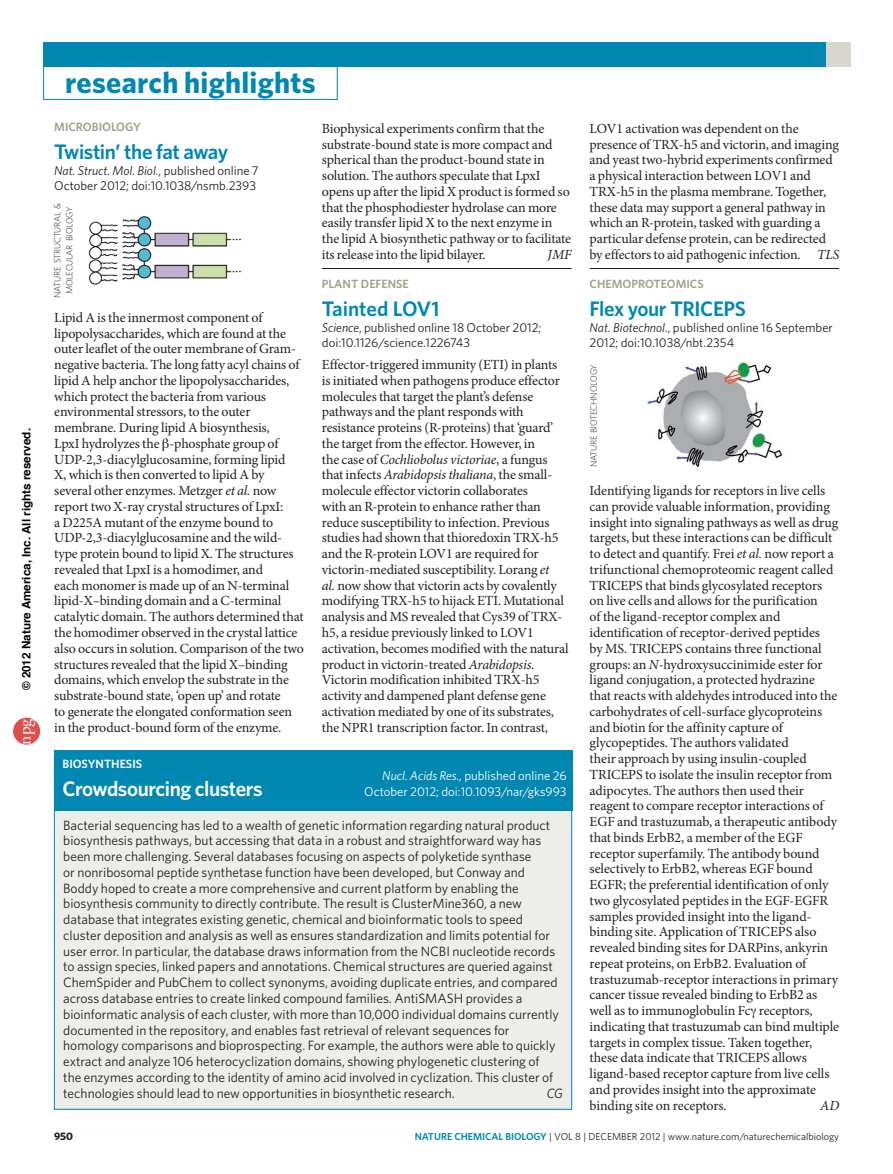
<style>
.page{position:relative;width:893px;height:1174px;background:#fff}
.page>*{position:absolute;margin:0;border:0;box-sizing:border-box;transform-origin:0 0}
.t1{font:700 30px "Whitney";letter-spacing:.01em;color:#0087b2}
.t2{font:600 21px "Whitney";letter-spacing:-.02em;color:#0087b2}
.t3{font:600 21px "Whitney";letter-spacing:-.02em;color:#fff}
.t4{font:17.55px "Adobe Garamond Pro";color:#fff}
.t5{font:13.95px/15.8px "Minion Pro";letter-spacing:-.01em;color:#231f20}
.t6{font:italic 13.95px "Minion Pro";color:#231f20}
.t7{font:13.5px/15.8px "Whitney";color:#231f20}
.t8{font:italic 13.5px "Whitney";color:#231f20}
.t9{font:12.75px/15.8px "Whitney";color:#231f20}
.t10{font:12.75px/15.8px "Whitney";color:#fff;text-align:right}
.t11{font:600 12px "Whitney";color:#a2a191}
.t12{font:600 12px "Whitney";color:#fff}
.t13{font:700 11.7px "Helvetica";color:#000}
.t14{font:700 10.8px "Whitney";color:#231f20}
.t15{font:10.2px "Whitney";color:#231f20}
.t16{font:300 9px/12px "Whitney";letter-spacing:-.025em;color:#231f20;text-align:center}
.s1{font-style:italic}
.s2{font-weight:600;color:#0087b2}
</style>
<div class="page">
<div style="left:43px;top:66px;width:295px;height:34px;border:1px solid #0087b2"></div>
<div style="left:43px;top:43px;width:806px;height:24px;background:#0087b2"></div>
<div style="left:826px;top:43px;width:24px;height:24px;background:#d7d7cf"></div>
<hr style="left:322px;top:268px;width:250px;height:1px;background:#231f20">
<hr style="left:590px;top:268px;width:249px;height:1px;background:#231f20">
<div style="left:54px;top:756px;width:518px;height:353px;background:#ededea"></div>
<div style="left:54px;top:749px;width:518px;height:61px;background:#0087b2"></div>
<img style="left:88px;top:216px;width:154px;height:69px">
<img style="left:647px;top:362px;width:136px;height:105px">
<div style="left:13px;top:717px;width:27px;height:27px;background:#df4e4a;border-radius:50%"></div>
<p class="t13" style="left:22px;top:690px;width:264px;rotate:-90deg">© 2012 Nature America, Inc. All rights reserved.</p>
<p class="t4" style="left:14px;top:744px;width:28px;rotate:-90deg">npg</p>
<h1 class="t1" style="left:65px;top:62px;width:252px">research highlights</h1>
<p class="t11" style="left:54px;top:119px;width:9px">MICROBIOLOGY</p>
<h2 class="t2" style="left:54px;top:138px;width:176px">Twistin’ the fat away</h2>
<p class="t9" style="left:54px;top:162px;width:206px"><span class="s1">Nat. Struct. Mol. Biol.</span>, published online 7<br>October 2012; doi:10.1038/nsmb.2393</p>
<p class="t5" style="left:322px;top:120px;width:251px">Biophysical experiments confirm that the substrate-bound state is more compact and spherical than the product-bound state in solution. The authors speculate that LpxI opens up after the lipid X product is formed so that the phosphodiester hydrolase can more easily transfer lipid X to the next enzyme in the lipid A biosynthetic pathway or to facilitate its release into the lipid bilayer.</p>
<p class="t16" style="left:51px;top:298px;width:97px;rotate:-90deg">Nature Structural &amp;<br>Molecular Biology</p>
<p class="t6" style="left:547px;top:245px;width:26px">JMF</p>
<p class="t11" style="left:322px;top:276px;width:15px">PLANT</p>
<p class="t11" style="left:361px;top:276px;width:48px">DEFENSE</p>
<h2 class="t2" style="left:322px;top:294px;width:119px">Tainted LOV1</h2>
<p class="t9" style="left:322px;top:319px;width:221px"><span class="s1">Science</span>, published online 18 October 2012; doi:10.1126/science.1226743</p>
<p class="t5" style="left:322px;top:357px;width:248px">Effector-triggered immunity (ETI) in plants is initiated when pathogens produce effector molecules that target the plant’s defense pathways and the plant responds with resistance proteins (R-proteins) that ‘guard’ the target from the effector. However, in<br>the case of <span class="s1">Cochliobolus victoriae</span>, a fungus that infects <span class="s1">Arabidopsis thaliana</span>, the small&shy;molecule effector victorin collaborates<br>with an R-protein to enhance rather than reduce susceptibility to infection. Previous studies had shown that thioredoxin TRX-h5 and the R-protein LOV1 are required for victorin-mediated susceptibility. Lorang <span class="s1">et<br>al.</span> now show that victorin acts by covalently modifying TRX-h5 to hijack ETI. Mutational analysis and MS revealed that Cys39 of TRX&shy;h5, a residue previously linked to LOV1 activation, becomes modified with the natural product in victorin-treated <span class="s1">Arabidopsis</span>.<br>Victorin modification inhibited TRX-h5 activity and dampened plant defense gene activation mediated by one of its substrates, the NPR1 transcription factor. In contrast,</p>
<p class="t5" style="left:54px;top:309px;width:251px">Lipid A is the innermost component of lipopolysaccharides, which are found at the outer leaflet of the outer membrane of Gram&shy;negative bacteria. The long fatty acyl chains of lipid A help anchor the lipopolysaccharides, which protect the bacteria from various environmental stressors, to the outer membrane. During lipid A biosynthesis,<br>LpxI hydrolyzes the -phosphate group of UDP-2,3-diacylglucosamine, forming lipid<br>X, which is then converted to lipid A by several other enzymes. Metzger <span class="s1">et al.</span> now report two X-ray crystal structures of LpxI:<br>a D225A mutant of the enzyme bound to UDP-2,3-diacylglucosamine and the wild&shy;type protein bound to lipid X. The structures revealed that LpxI is a homodimer, and<br>each monomer is made up of an N-terminal lipid-X–binding domain and a C-terminal catalytic domain. The authors determined that the homodimer observed in the crystal lattice also occurs in solution. Comparison of the two structures revealed that the lipid X–binding domains, which envelop the substrate in the substrate-bound state, ‘open up’ and rotate<br>to generate the elongated conformation seen in the product-bound form of the enzyme.</p>
<p class="t12" style="left:63px;top:755px;width:34px">BIOSYNTHE</p>
<p class="t12" style="left:126px;top:755px;width:18px">SIS</p>
<h2 class="t3" style="left:63px;top:774px;width:202px">Crowdsourcing clusters</h2>
<p class="t10" style="left:364px;top:767px;width:204px"><span class="s1">Nucl. Acids Res.,</span> published online 26<br>October 2012; doi:10.1093/nar/gks993</p>
<p class="t7" style="left:63px;top:816px;width:497px">Bacterial sequencing has led to a wealth of genetic information regarding natural product biosynthesis pathways, but accessing that data in a robust and straightforward way has been more challenging. Several databases focusing on aspects of polyketide synthase<br>or nonribosomal peptide synthetase function have been developed, but Conway and Boddy hoped to create a more comprehensive and current platform by enabling the biosynthesis community to directly contribute. The result is ClusterMine360, a new database that integrates existing genetic, chemical and bioinformatic tools to speed cluster deposition and analysis as well as ensures standardization and limits potential for user error. In particular, the database draws information from the NCBI nucleotide records to assign species, linked papers and annotations. Chemical structures are queried against ChemSpider and PubChem to collect synonyms, avoiding duplicate entries, and compared across database entries to create linked compound families. AntiSMASH provides a bioinformatic analysis of each cluster, with more than 10,000 individual domains currently documented in the repository, and enables fast retrieval of relevant sequences for homology comparisons and bioprospecting. For example, the authors were able to quickly extract and analyze 106 heterocyclization domains, showing phylogenetic clustering of the enzymes according to the identity of amino acid involved in cyclization. This cluster of technologies should lead to new opportunities in biosynthetic research.</p>
<p class="t8" style="left:547px;top:1083px;width:18px">CG</p>
<p class="t5" style="left:590px;top:120px;width:251px">LOV1 activation was dependent on the presence of TRX-h5 and victorin, and imaging and yeast two-hybrid experiments confirmed a physical interaction between LOV1 and TRX-h5 in the plasma membrane. Together, these data may support a general pathway in which an R-protein, tasked with guarding a particular defense protein, can be redirected by effectors to aid pathogenic infection. <span class="s1">TLS</span></p>
<p class="t11" style="left:590px;top:276px;width:10px">CHEMO</p>
<p class="t11" style="left:631px;top:276px;width:15px">PROTEOMIC</p>
<p class="t11" style="left:697px;top:276px;width:8px">S</p>
<h2 class="t2" style="left:590px;top:294px;width:93px">Flex your TRICE</h2>
<h2 class="t2" style="left:723px;top:294px;width:24px">PS</h2>
<p class="t9" style="left:590px;top:319px;width:245px"><span class="s1">Nat. Biotechnol.</span>, published online 16 September<br>2012; doi:10.1038/nbt.2354</p>
<p class="t16" style="left:587px;top:467px;width:105px;rotate:-90deg">Nature Biotechn ology</p>
<p class="t5" style="left:590px;top:483px;width:251px">Identifying ligands for receptors in live cells can provide valuable information, providing insight into signaling pathways as well as drug targets, but these interactions can be difficult to detect and quantify. Frei <span class="s1">et al.</span> now report a trifunctional chemoproteomic reagent called TRICEPS that binds glycosylated receptors on live cells and allows for the purification<br>of the ligand-receptor complex and identification of receptor-derived peptides<br>by MS. TRICEPS contains three functional groups: an <span class="s1">N</span>-hydroxysuccinimide ester for ligand conjugation, a protected hydrazine that reacts with aldehydes introduced into the carbohydrates of cell-surface glycoproteins and biotin for the affinity capture of glycopeptides. The authors validated<br>their approach by using insulin-coupled TRICEPS to isolate the insulin receptor from adipocytes. The authors then used their reagent to compare receptor interactions of EGF and trastuzumab, a therapeutic antibody that binds ErbB2, a member of the EGF receptor superfamily. The antibody bound selectively to ErbB2, whereas EGF bound EGFR; the preferential identification of only two glycosylated peptides in the EGF-EGFR samples provided insight into the ligand&shy;binding site. Application of TRICEPS also revealed binding sites for DARPins, ankyrin repeat proteins, on ErbB2. Evaluation of trastuzumab-receptor interactions in primary cancer tissue revealed binding to ErbB2 as well as to immunoglobulin Fc receptors, indicating that trastuzumab can bind multiple targets in complex tissue. Taken together, these data indicate that TRICEPS allows ligand-based receptor capture from live cells and provides insight into the approximate binding site on receptors.</p>
<p class="t6" style="left:820px;top:1095px;width:21px">AD</p>
<p class="t14" style="left:54px;top:1129px;width:21px">950</p>
<p class="t15" style="left:415px;top:1129px;width:426px"><span class="s2">nature chemical biology</span> | VOL 8 | DECEMBER 2012 | www.nature.com/naturechemicalbiology</p>
</div>
